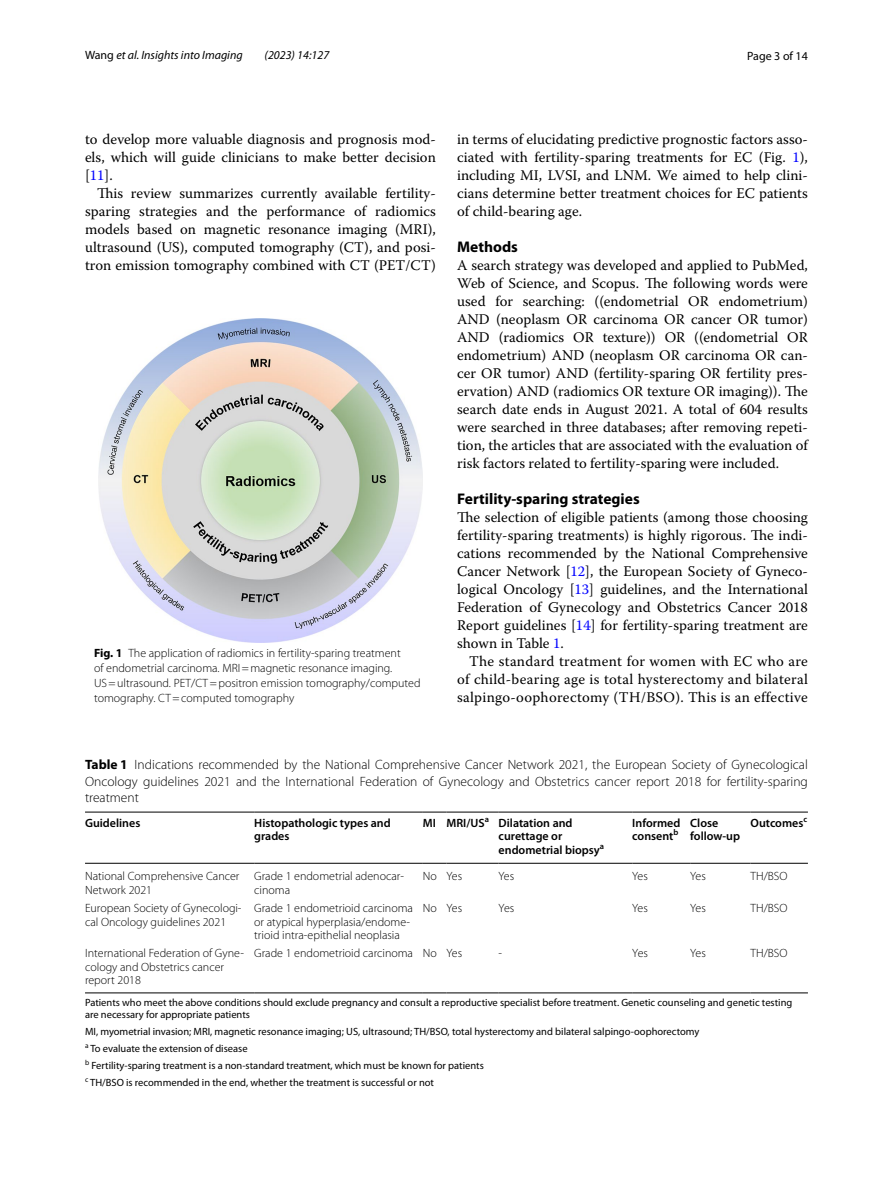
<style>
.page{position:relative;width:893px;height:1187px;background:#fff}
.page>*{position:absolute;margin:0;border:0;box-sizing:border-box;transform-origin:0 0}
.t1{font:700 15.45px "Myriad Pro";color:#000}
.t2{font:14.7px/18px "Warnock Pro";color:#000;text-align:justify}
.t3{font:300 13.5px/16.5px "Myriad Pro";color:#000;text-align:justify}
.t4{font:300 12px/13.5px "Myriad Pro";color:#000}
.t5{font:600 12px/13.5px "Myriad Pro";color:#000}
.t6{font:italic 12px "Myriad Pro";color:#000}
.t7{font:12px "Myriad Pro";color:#000}
.t8{font:10.5px/17px "Myriad Pro";color:#000}
.s1{font-style:normal}
.s2{color:#00f}
.s3{font-weight:700}
</style>
<div class="page">
<img style="left:99px;top:318px;width:323px;height:324px">
<hr style="left:85px;top:811px;width:169px;height:1px;background:#000">
<hr style="left:85px;top:863px;width:169px;height:1px;background:#000">
<hr style="left:254px;top:811px;width:169px;height:1px;background:#000">
<hr style="left:254px;top:863px;width:169px;height:1px;background:#000">
<svg style="left:423px;top:811px;width:23px;height:1px"></svg>
<svg style="left:423px;top:863px;width:23px;height:1px"></svg>
<hr style="left:446px;top:811px;width:53px;height:1px;background:#000">
<hr style="left:446px;top:863px;width:53px;height:1px;background:#000">
<hr style="left:499px;top:811px;width:133px;height:1px;background:#000">
<hr style="left:499px;top:863px;width:133px;height:1px;background:#000">
<hr style="left:632px;top:811px;width:58px;height:1px;background:#000">
<hr style="left:632px;top:863px;width:58px;height:1px;background:#000">
<hr style="left:690px;top:811px;width:60px;height:1px;background:#000">
<hr style="left:690px;top:863px;width:60px;height:1px;background:#000">
<hr style="left:750px;top:811px;width:58px;height:1px;background:#000">
<hr style="left:750px;top:863px;width:58px;height:1px;background:#000">
<hr style="left:85px;top:992px;width:169px;height:1px;background:#000">
<hr style="left:254px;top:992px;width:169px;height:1px;background:#000">
<svg style="left:423px;top:992px;width:23px;height:1px"></svg>
<hr style="left:446px;top:992px;width:53px;height:1px;background:#000">
<hr style="left:499px;top:992px;width:133px;height:1px;background:#000">
<hr style="left:632px;top:992px;width:58px;height:1px;background:#000">
<hr style="left:690px;top:992px;width:60px;height:1px;background:#000">
<hr style="left:750px;top:992px;width:58px;height:1px;background:#000">
<p class="t6" style="left:85px;top:48px;width:159px"><span class="s1">Wang</span> et al. Insights into Imaging</p>
<p class="t6" style="left:265px;top:48px;width:66px">(2023) 14:127</p>
<p class="t7" style="left:747px;top:48px;width:62px">Page 3 of 14</p>
<p class="t2" style="left:85px;top:130px;width:352px">to develop more valuable diagnosis and prognosis mod&shy;els, which will guide clinicians to make better decision [<span class="s2">11</span>].</p>
<p class="t2" style="left:85px;top:184px;width:352px;text-indent:12px">This review summarizes currently available fertility&shy;sparing strategies and the performance of radiomics models based on magnetic resonance imaging (MRI), ultrasound (US), computed tomography (CT), and posi&shy;tron emission tomography combined with CT (PET/CT)</p>
<p class="t4" style="left:94px;top:646px;width:328px;line-height:15px"><span class="s3">Fig. 1</span> The application of radiomics in fertility-sparing treatment<br>of endometrial carcinoma. MRI=magnetic resonance imaging.<br>US=ultrasound. PET/CT=positron emission tomography/computed tomography. CT=computed tomography</p>
<p class="t2" style="left:457px;top:130px;width:352px">in terms of elucidating predictive prognostic factors asso&shy;ciated with fertility-sparing treatments for EC (Fig. <span class="s2">1</span>), including MI, LVSI, and LNM. We aimed to help clini&shy;cians determine better treatment choices for EC patients of child-bearing age.</p>
<p class="t1" style="left:457px;top:236px;width:62px">Methods</p>
<p class="t2" style="left:457px;top:256px;width:352px">A search strategy was developed and applied to PubMed, Web of Science, and Scopus. The following words were used for searching: ((endometrial OR endometrium)<br>AND (neoplasm OR carcinoma OR cancer OR tumor)<br>AND (radiomics OR texture)) OR ((endometrial OR endometrium) AND (neoplasm OR carcinoma OR can&shy;cer OR tumor) AND (fertility-sparing OR fertility pres&shy;ervation) AND (radiomics OR texture OR imaging)). The search date ends in August 2021. A total of 604 results were searched in three databases; after removing repeti&shy;tion, the articles that are associated with the evaluation of risk factors related to fertility-sparing were included.</p>
<p class="t1" style="left:457px;top:488px;width:184px">Fertility‑sparing strategies</p>
<p class="t2" style="left:457px;top:508px;width:352px">The selection of eligible patients (among those choosing fertility-sparing treatments) is highly rigorous. The indi&shy;cations recommended by the National Comprehensive Cancer Network [<span class="s2">12</span>], the European Society of Gyneco&shy;logical Oncology [<span class="s2">13</span>] guidelines, and the International Federation of Gynecology and Obstetrics Cancer 2018<br>Report guidelines [<span class="s2">14</span>] for fertility-sparing treatment are shown in Table <span class="s2">1</span>.</p>
<p class="t2" style="left:457px;top:652px;width:352px;text-indent:12px">The standard treatment for women with EC who are of child-bearing age is total hysterectomy and bilateral salpingo-oophorectomy (TH/BSO). This is an effective</p>
<p class="t3" style="left:85px;top:756px;width:724px"><span class="s3">Table 1</span> Indications recommended by the National Comprehensive Cancer Network 2021, the European Society of Gynecological Oncology guidelines 2021 and the International Federation of Gynecology and Obstetrics cancer report 2018 for fertility-sparing treatment</p>
<p class="t5" style="left:85px;top:815px;width:57px">Guidelines</p>
<p class="t5" style="left:254px;top:815px;width:138px">Histopathologic types and grades</p>
<p class="t5" style="left:499px;top:815px;width:107px;text-indent:-76px">MI MRI/US<sup>a</sup> Dilatation and curettage or endometrial biopsy<sup>a</sup></p>
<p class="t5" style="left:632px;top:815px;width:50px">Informed consent<sup>b</sup></p>
<p class="t5" style="left:690px;top:815px;width:51px">Close follow-up</p>
<p class="t5" style="left:750px;top:815px;width:58px">Outcomes<sup>c</sup></p>
<p class="t4" style="left:85px;top:869px;width:156px">National Comprehensive Cancer<br>Network 2021</p>
<p class="t4" style="left:254px;top:869px;width:151px">Grade 1 endometrial adenocar&shy;cinoma</p>
<p class="t4" style="left:423px;top:869px;width:41px">No Yes</p>
<p class="t4" style="left:499px;top:869px;width:17px">Yes</p>
<p class="t4" style="left:632px;top:869px;width:17px">Yes</p>
<p class="t4" style="left:690px;top:869px;width:17px">Yes</p>
<p class="t4" style="left:750px;top:869px;width:39px">TH/BSO</p>
<p class="t4" style="left:85px;top:901px;width:158px">European Society of Gynecologi&shy;cal Oncology guidelines 2021</p>
<p class="t4" style="left:254px;top:901px;width:160px">Grade 1 endometrioid carcinoma or atypical hyperplasia/endome&shy;trioid intra-epithelial neoplasia</p>
<p class="t4" style="left:423px;top:901px;width:41px">No Yes</p>
<p class="t4" style="left:499px;top:901px;width:17px">Yes</p>
<p class="t4" style="left:632px;top:901px;width:17px">Yes</p>
<p class="t4" style="left:690px;top:901px;width:17px">Yes</p>
<p class="t4" style="left:750px;top:901px;width:39px">TH/BSO</p>
<p class="t4" style="left:85px;top:946px;width:160px">International Federation of Gyne&shy;cology and Obstetrics cancer report 2018</p>
<p class="t4" style="left:254px;top:946px;width:209px">Grade 1 endometrioid carcinoma No Yes</p>
<p class="t4" style="left:499px;top:946px;width:5px">-</p>
<p class="t4" style="left:632px;top:946px;width:17px">Yes</p>
<p class="t4" style="left:690px;top:946px;width:17px">Yes</p>
<p class="t4" style="left:750px;top:946px;width:39px">TH/BSO</p>
<p class="t8" style="left:85px;top:995px;width:709px;line-height:12.8px">Patients who meet the above conditions should exclude pregnancy and consult a reproductive specialist before treatment. Genetic counseling and genetic testing are necessary for appropriate patients</p>
<p class="t8" style="left:85px;top:1022px;width:616px">MI, myometrial invasion; MRI, magnetic resonance imaging; US, ultrasound; TH/BSO, total hysterectomy and bilateral salpingo-oophorectomy <sup>a</sup> To evaluate the extension of disease<br><sup>b</sup> Fertility-sparing treatment is a non-standard treatment, which must be known for patients<br><sup>c</sup> TH/BSO is recommended in the end, whether the treatment is successful or not</p>
</div>
